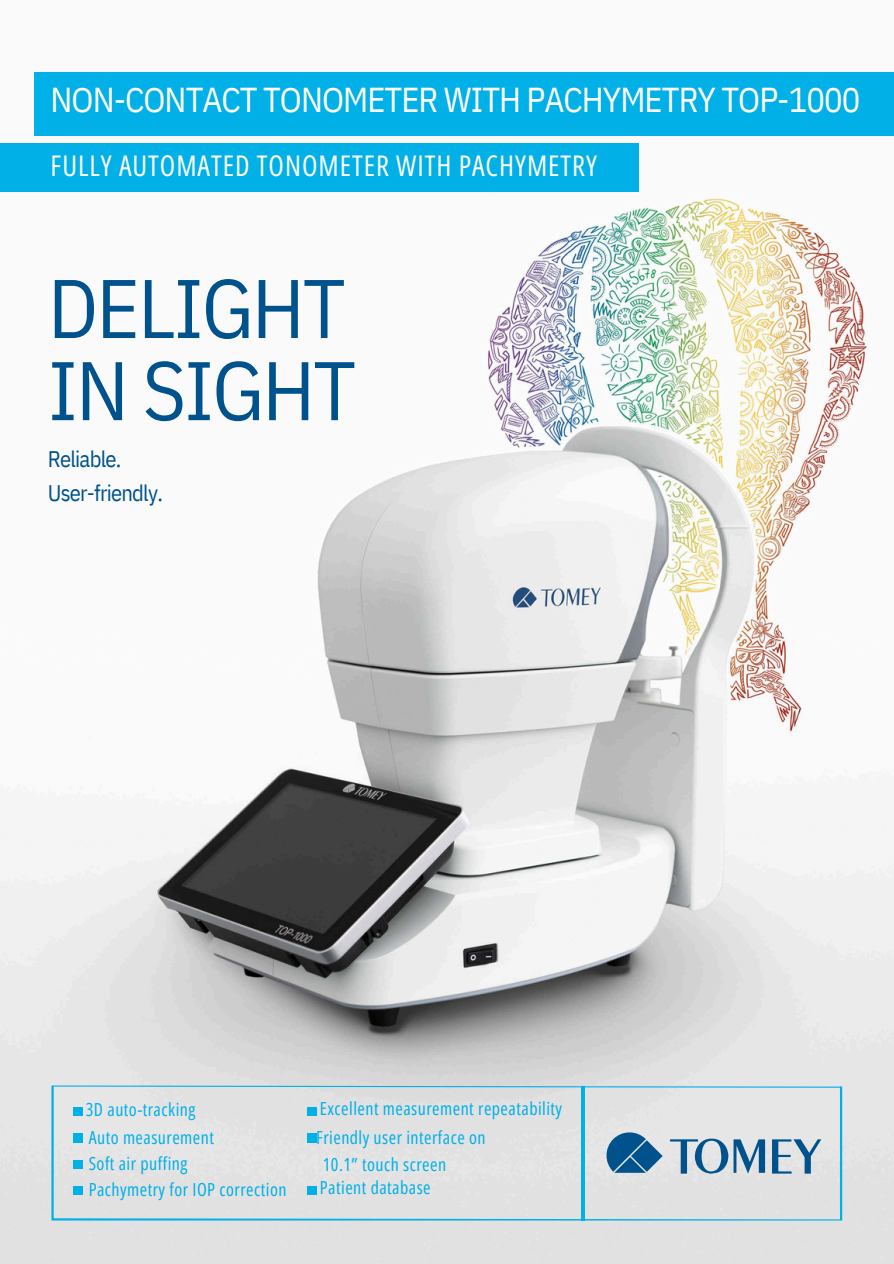
<style>
.page{position:relative;width:894px;height:1264px;background:#fff}
.page>*{position:absolute;margin:0;border:0;box-sizing:border-box;transform-origin:0 0}
.t1{font:82.95px/82.2px "IBM Plex Sans Cond";letter-spacing:-.025em;color:#00528c}
.t2{font:34.5px "IBM Plex Sans Cond";letter-spacing:-.03em;color:#fff}
.t3{font:28.5px "Open Sans Condensed";letter-spacing:.035em;color:#fff}
.t4{font:22.5px/33.8px "IBM Plex Sans Cond";letter-spacing:-.035em;color:#00528c}
.t5{font:18px/25.8px "Open Sans Condensed";letter-spacing:.025em;color:#00b0e6}
</style>
<div class="page">
<img style="left:0;top:135px;width:893px;height:1128px">
<div style="left:34px;top:72px;width:859px;height:63px;background:#00b0e6"></div>
<div style="left:0;top:143px;width:638px;height:48px;background:#00b0e6"></div>
<div style="left:51px;top:1085px;width:791px;height:135px;background:#e1e1e1"></div>
<hr style="left:581px;top:1086px;width:3px;height:134px;background:#00b0e6">
<div style="left:74px;top:1107px;width:8px;height:8px;background:#00b0e6"></div>
<div style="left:308px;top:1107px;width:8px;height:8px;background:#00b0e6"></div>
<div style="left:74px;top:1133px;width:8px;height:9px;background:#00b0e6"></div>
<div style="left:308px;top:1133px;width:8px;height:9px;background:#00b0e6"></div>
<div style="left:74px;top:1159px;width:8px;height:9px;background:#00b0e6"></div>
<div style="left:74px;top:1186px;width:8px;height:8px;background:#00b0e6"></div>
<div style="left:308px;top:1186px;width:8px;height:8px;background:#00b0e6"></div>
<svg style="left:606px;top:1131px;width:215px;height:42px;background:#8eadc3"></svg>
<h1 class="t2" style="left:51px;top:76px;width:811px">NON-CONTACT TONOMETER WITH PACHYMETRY TOP-1000</h1>
<p class="t3" style="left:51px;top:146px;width:548px">FULLY AUTOMATED TONOMETER WITH PACHYMETRY</p>
<p class="t1" style="left:48px;top:266px;width:309px">DELIGHT<br>IN SIGHT</p>
<p class="t4" style="left:48px;top:442px;width:117px">Reliable.<br>User-friendly.</p>
<p class="t5" style="left:86px;top:1095px;width:111px">3D auto-tracking</p>
<p class="t5" style="left:89px;top:1124px;width:199px">Auto measurement<br>Soft air puffing<br>Pachymetry for IOP correction</p>
<p class="t5" style="left:316px;top:1094px;width:247px;line-height:28.2px">Excellent measurement repeatability<br>Friendly user interface on</p>
<h2 class="t5" style="left:323px;top:1150px;width:125px">10.1” touch screen</h2>
<h3 class="t5" style="left:320px;top:1174px;width:112px">Patient database</h3>
</div>
